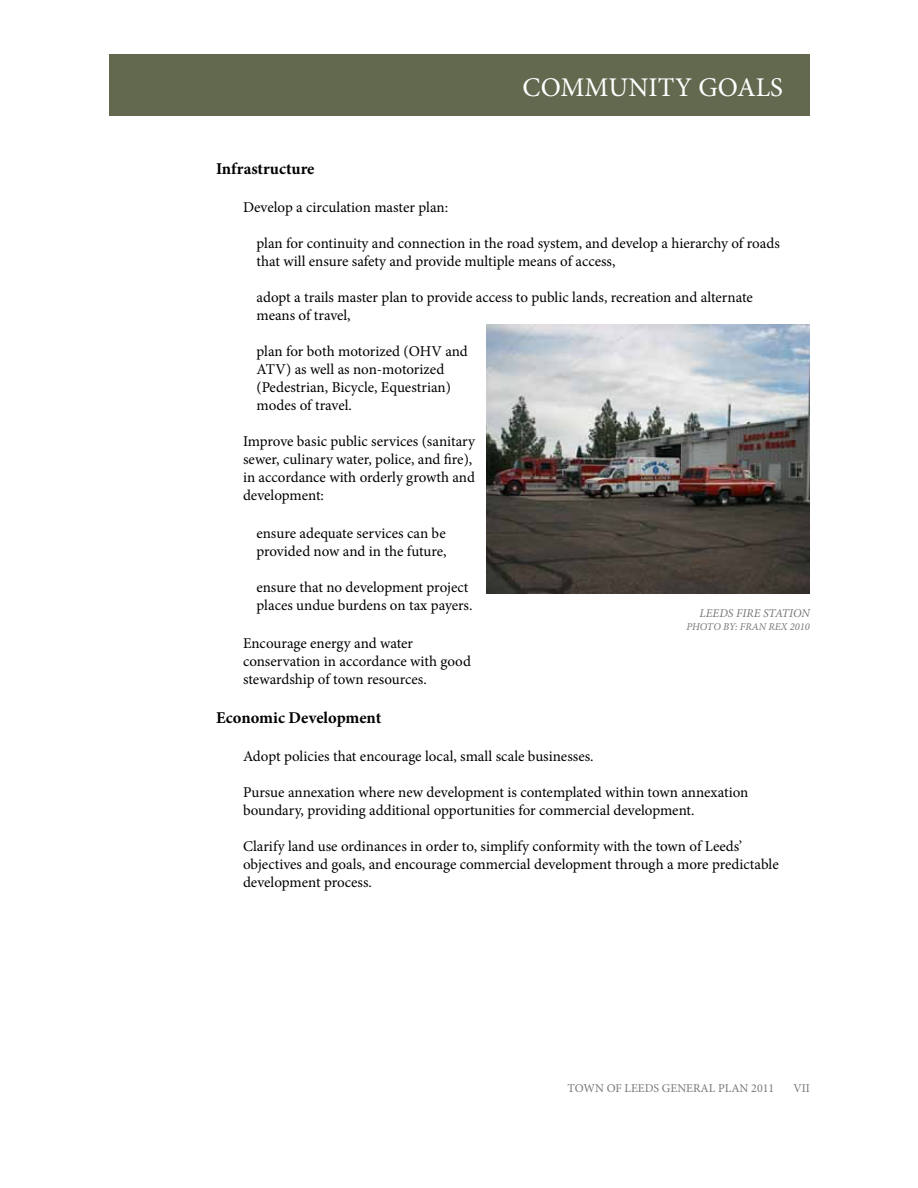
<style>
.page{position:relative;width:918px;height:1188px;background:#fff}
.page>*{position:absolute;margin:0;border:0;box-sizing:border-box;transform-origin:0 0}
.t1{font:27px "Minion Pro";color:#fff}
.t2{font:700 16.5px "Minion Pro";color:#000}
.t3{font:15px/18px "Minion Pro";color:#000}
.t4{font:12px "Minion Pro";color:#77787b}
.t5{font:italic 12px "Minion Pro";color:#77787b}
.t6{font:italic 10.5px "Minion Pro";color:#77787b}
</style>
<div class="page">
<div style="left:109px;top:54px;width:701px;height:61px;background:#62694f"></div>
<img style="left:486px;top:324px;width:324px;height:270px">
<h1 class="t1" style="left:523px;top:69px;width:262px">COMMUNITY GOALS</h1>
<p class="t2" style="left:216px;top:157px;width:100px">Infrastructure</p>
<p class="t3" style="left:243px;top:198px;width:207px">Develop a circulation master plan:</p>
<p class="t3" style="left:256px;top:234px;width:525px">plan for continuity and connection in the road system, and develop a hierarchy of roads that will ensure safety and provide multiple means of access,</p>
<p class="t3" style="left:256px;top:288px;width:498px">adopt a trails master plan to provide access to public lands, recreation and alternate means of travel,</p>
<p class="t3" style="left:256px;top:342px;width:213px">plan for both motorized (OHV and<br>ATV) as well as non-motorized (Pedestrian, Bicycle, Equestrian) modes of travel.</p>
<p class="t3" style="left:243px;top:432px;width:234px">Improve basic public services (sanitary sewer, culinary water, police, and fire), in accordance with orderly growth and development:</p>
<p class="t3" style="left:256px;top:524px;width:192px">ensure adequate services can be provided now and in the future,</p>
<p class="t3" style="left:256px;top:578px;width:218px">ensure that no development project places undue burdens on tax payers.</p>
<p class="t3" style="left:243px;top:634px;width:229px">Encourage energy and water conservation in accordance with good stewardship of town resources.</p>
<p class="t2" style="left:216px;top:706px;width:167px">Economic Development</p>
<p class="t3" style="left:243px;top:747px;width:352px">Adopt policies that encourage local, small scale businesses.</p>
<p class="t3" style="left:243px;top:783px;width:507px">Pursue annexation where new development is contemplated within town annexation boundary, providing additional opportunities for commercial development.</p>
<p class="t3" style="left:243px;top:837px;width:537px">Clarify land use ordinances in order to, simplify conformity with the town of Leeds’ objectives and goals, and encourage commercial development through a more predictable development process.</p>
<p class="t5" style="left:700px;top:605px;width:112px">LEEDS FIRE STATION</p>
<p class="t6" style="left:686px;top:619px;width:125px">PHOTO BY: FRAN REX 2010</p>
<p class="t4" style="left:567px;top:1080px;width:208px">TOWN OF LEEDS GENERAL PLAN 2011</p>
<p class="t4" style="left:793px;top:1080px;width:18px">VII</p>
</div>
